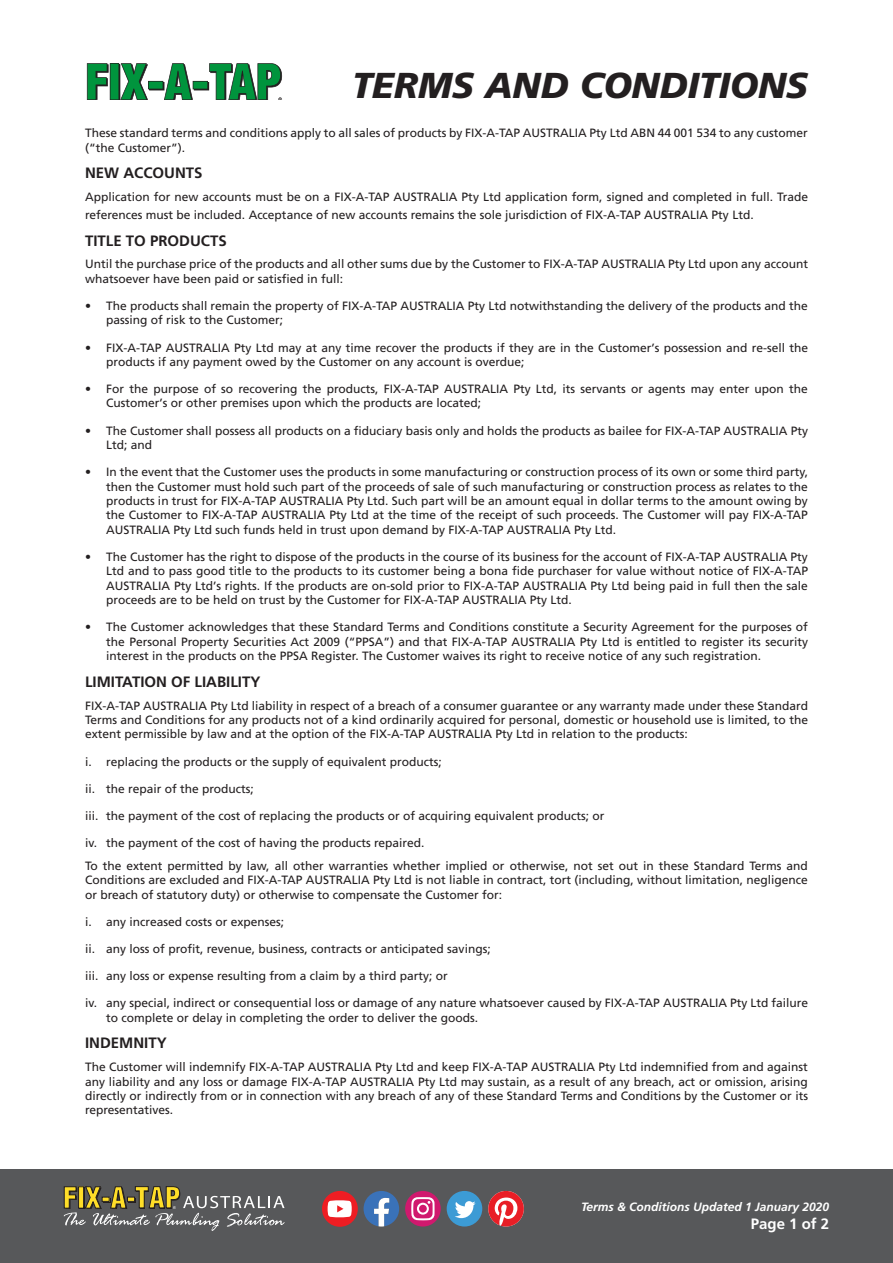
<style>
.page{position:relative;width:893px;height:1263px;background:#fff}
.page>*{position:absolute;margin:0;border:0;box-sizing:border-box;transform-origin:0 0}
.CAT_Heading{font:italic 900 36px "Frutiger";letter-spacing:-.005em;color:#231f20}
.CAT_Fineprint_Headin{font:700 15px "Frutiger";color:#231f20}
.t1{font:700 15px "Frutiger";color:#fff}
.CAT_Fineprint_Indent{font:12px/14.4px "Frutiger";color:#231f20}
.CAT_Fineprint{font:12px/14.4px "Frutiger";color:#231f20}
.t2{font:italic 700 12px "Frutiger";color:#fff}
</style>
<div class="page">
<div style="left:0;top:1169px;width:893px;height:94px;background:#57585a"></div>
<svg style="left:64px;top:1186px;width:221px;height:45px"></svg>
<svg style="left:364px;top:1191px;width:35px;height:35px"></svg>
<div style="left:447px;top:1191px;width:35px;height:35px;background:#3c9bd5;border-radius:50%"></div>
<svg style="left:455px;top:1201px;width:21px;height:17px"></svg>
<svg style="left:488px;top:1191px;width:36px;height:35px"></svg>
<div style="left:405px;top:1191px;width:36px;height:35px;background:#d0196e;border-radius:50%"></div>
<svg style="left:411px;top:1197px;width:24px;height:23px"></svg>
<div style="left:322px;top:1191px;width:36px;height:36px;background:#ee1d23;border-radius:50%"></div>
<svg style="left:328px;top:1200px;width:24px;height:17px"></svg>
<svg style="left:87px;top:64px;width:195px;height:36px"></svg>
<p class="CAT_Heading" style="left:352px;top:64px;width:457px">TERMS AND CONDITIONS</p>
<p class="CAT_Fineprint" style="left:85px;top:126px;width:724px">These standard terms and conditions apply to all sales of products by FIX-A-TAP AUSTRALIA Pty Ltd ABN 44 001 534 to any customer (“the Customer”).</p>
<p class="CAT_Fineprint_Headin" style="left:85px;top:164px;width:119px">NEW ACCOUNTS</p>
<p class="CAT_Fineprint" style="left:85px;top:188px;width:724px;line-height:18px">Application for new accounts must be on a FIX-A-TAP AUSTRALIA Pty Ltd application form, signed and completed in full. Trade references must be included. Acceptance of new accounts remains the sole jurisdiction of FIX-A-TAP AUSTRALIA Pty Ltd.</p>
<p class="CAT_Fineprint_Headin" style="left:85px;top:231px;width:143px">TITLE TO PRODUCTS</p>
<p class="CAT_Fineprint" style="left:85px;top:257px;width:724px">Until the purchase price of the products and all other sums due by the Customer to FIX-A-TAP AUSTRALIA Pty Ltd upon any account whatsoever have been paid or satisfied in full:</p>
<p class="CAT_Fineprint_Indent" style="left:106px;top:299px;width:703px;text-indent:-21px">• The products shall remain the property of FIX-A-TAP AUSTRALIA Pty Ltd notwithstanding the delivery of the products and the passing of risk to the Customer;</p>
<p class="CAT_Fineprint_Indent" style="left:106px;top:340px;width:703px;text-indent:-21px">• FIX-A-TAP AUSTRALIA Pty Ltd may at any time recover the products if they are in the Customer’s possession and re-sell the products if any payment owed by the Customer on any account is overdue;</p>
<p class="CAT_Fineprint_Indent" style="left:106px;top:382px;width:703px;text-indent:-21px">• For the purpose of so recovering the products, FIX-A-TAP AUSTRALIA Pty Ltd, its servants or agents may enter upon the<br>Customer’s or other premises upon which the products are located;</p>
<p class="CAT_Fineprint_Indent" style="left:106px;top:423px;width:703px;text-indent:-21px">• The Customer shall possess all products on a fiduciary basis only and holds the products as bailee for FIX-A-TAP AUSTRALIA Pty<br>Ltd; and</p>
<p class="CAT_Fineprint_Indent" style="left:106px;top:465px;width:703px;text-align:justify;text-indent:-21px">• In the event that the Customer uses the products in some manufacturing or construction process of its own or some third party, then the Customer must hold such part of the proceeds of sale of such manufacturing or construction process as relates to the products in trust for FIX-A-TAP AUSTRALIA Pty Ltd. Such part will be an amount equal in dollar terms to the amount owing by the Customer to FIX-A-TAP AUSTRALIA Pty Ltd at the time of the receipt of such proceeds. The Customer will pay FIX-A-TAP AUSTRALIA Pty Ltd such funds held in trust upon demand by FIX-A-TAP AUSTRALIA Pty Ltd.</p>
<p class="CAT_Fineprint_Indent" style="left:106px;top:550px;width:703px;text-align:justify;text-indent:-21px">• The Customer has the right to dispose of the products in the course of its business for the account of FIX-A-TAP AUSTRALIA Pty Ltd and to pass good title to the products to its customer being a bona fide purchaser for value without notice of FIX-A-TAP AUSTRALIA Pty Ltd’s rights. If the products are on-sold prior to FIX-A-TAP AUSTRALIA Pty Ltd being paid in full then the sale proceeds are to be held on trust by the Customer for FIX-A-TAP AUSTRALIA Pty Ltd.</p>
<p class="CAT_Fineprint_Indent" style="left:106px;top:620px;width:703px;text-align:justify;text-indent:-21px">• The Customer acknowledges that these Standard Terms and Conditions constitute a Security Agreement for the purposes of the Personal Property Securities Act 2009 (“PPSA”) and that FIX-A-TAP AUSTRALIA Pty Ltd is entitled to register its security interest in the products on the PPSA Register. The Customer waives its right to receive notice of any such registration.</p>
<p class="CAT_Fineprint_Headin" style="left:85px;top:673px;width:177px">LIMITATION OF LIABILITY</p>
<p class="CAT_Fineprint" style="left:85px;top:698px;width:724px;text-align:justify">FIX-A-TAP AUSTRALIA Pty Ltd liability in respect of a breach of a consumer guarantee or any warranty made under these Standard Terms and Conditions for any products not of a kind ordinarily acquired for personal, domestic or household use is limited, to the extent permissible by law and at the option of the FIX-A-TAP AUSTRALIA Pty Ltd in relation to the products:</p>
<p class="CAT_Fineprint_Indent" style="left:85px;top:754px;width:358px">i. replacing the products or the supply of equivalent products;</p>
<p class="CAT_Fineprint_Indent" style="left:85px;top:781px;width:170px">ii. the repair of the products;</p>
<p class="CAT_Fineprint_Indent" style="left:85px;top:808px;width:521px">iii. the payment of the cost of replacing the products or of acquiring equivalent products; or</p>
<p class="CAT_Fineprint_Indent" style="left:85px;top:836px;width:341px">iv. the payment of the cost of having the products repaired.</p>
<p class="CAT_Fineprint" style="left:85px;top:858px;width:724px;text-align:justify">To the extent permitted by law, all other warranties whether implied or otherwise, not set out in these Standard Terms and Conditions are excluded and FIX-A-TAP AUSTRALIA Pty Ltd is not liable in contract, tort (including, without limitation, negligence or breach of statutory duty) or otherwise to compensate the Customer for:</p>
<p class="CAT_Fineprint_Indent" style="left:85px;top:914px;width:201px">i. any increased costs or expenses;</p>
<p class="CAT_Fineprint_Indent" style="left:85px;top:942px;width:407px">ii. any loss of profit, revenue, business, contracts or anticipated savings;</p>
<p class="CAT_Fineprint_Indent" style="left:85px;top:969px;width:364px">iii. any loss or expense resulting from a claim by a third party; or</p>
<p class="CAT_Fineprint_Indent" style="left:106px;top:996px;width:703px;text-indent:-21px">iv. any special, indirect or consequential loss or damage of any nature whatsoever caused by FIX-A-TAP AUSTRALIA Pty Ltd failure to complete or delay in completing the order to deliver the goods.</p>
<p class="CAT_Fineprint_Headin" style="left:85px;top:1034px;width:83px">INDEMNITY</p>
<p class="CAT_Fineprint" style="left:85px;top:1060px;width:724px;text-align:justify">The Customer will indemnify FIX-A-TAP AUSTRALIA Pty Ltd and keep FIX-A-TAP AUSTRALIA Pty Ltd indemnified from and against any liability and any loss or damage FIX-A-TAP AUSTRALIA Pty Ltd may sustain, as a result of any breach, act or omission, arising directly or indirectly from or in connection with any breach of any of these Standard Terms and Conditions by the Customer or its representatives.</p>
<p class="t2" style="left:581px;top:1200px;width:250px">Terms &amp; Conditions Updated 1 January 2020</p>
<p class="t1" style="left:751px;top:1215px;width:80px">Page 1 of 2</p>
</div>
